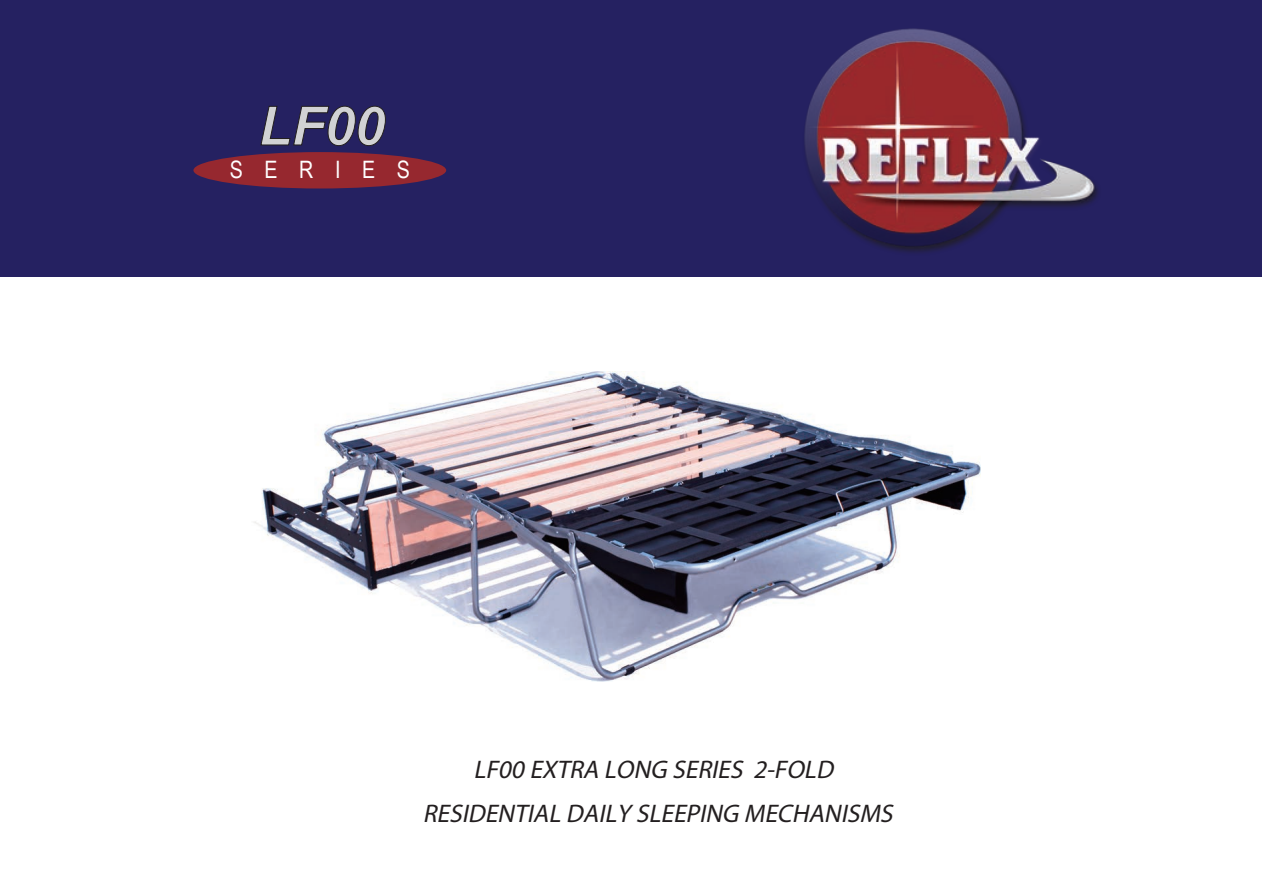
<style>
.page{position:relative;width:1263px;height:893px;background:#fff}
.page>*{position:absolute;margin:0;border:0;box-sizing:border-box;transform-origin:0 0}
.t1{font:italic 700 54px "Arial";color:#d1d2d4}
.t2{font:italic 600 25.5px/43.7px "Franklin Gothic";color:#231f20;text-align:center}
.t3{font:24px "Arial Narrow";letter-spacing:.9em;color:#fff}
</style>
<div class="page">
<div style="left:0;top:0;width:1261px;height:276px;background:#252161"></div>
<div style="left:193px;top:152px;width:253px;height:36px;background:#96282f;border-radius:50%"></div>
<img style="left:805px;top:28px;width:293px;height:225px">
<svg style="left:260px;top:106px;width:126px;height:40px"></svg>
<img style="left:254px;top:372px;width:726px;height:310px">
<h1 class="t1" style="left:259px;top:96px;width:128px">LF00</h1>
<p class="t3" style="left:230px;top:156px;width:182px">SERIES</p>
<p class="t2" style="left:423px;top:747px;width:477px">LF00 EXTRA LONG SERIES 2-FOLD<br>RESIDENTIAL DAILY SLEEPING MECHANISMS</p>
</div>
